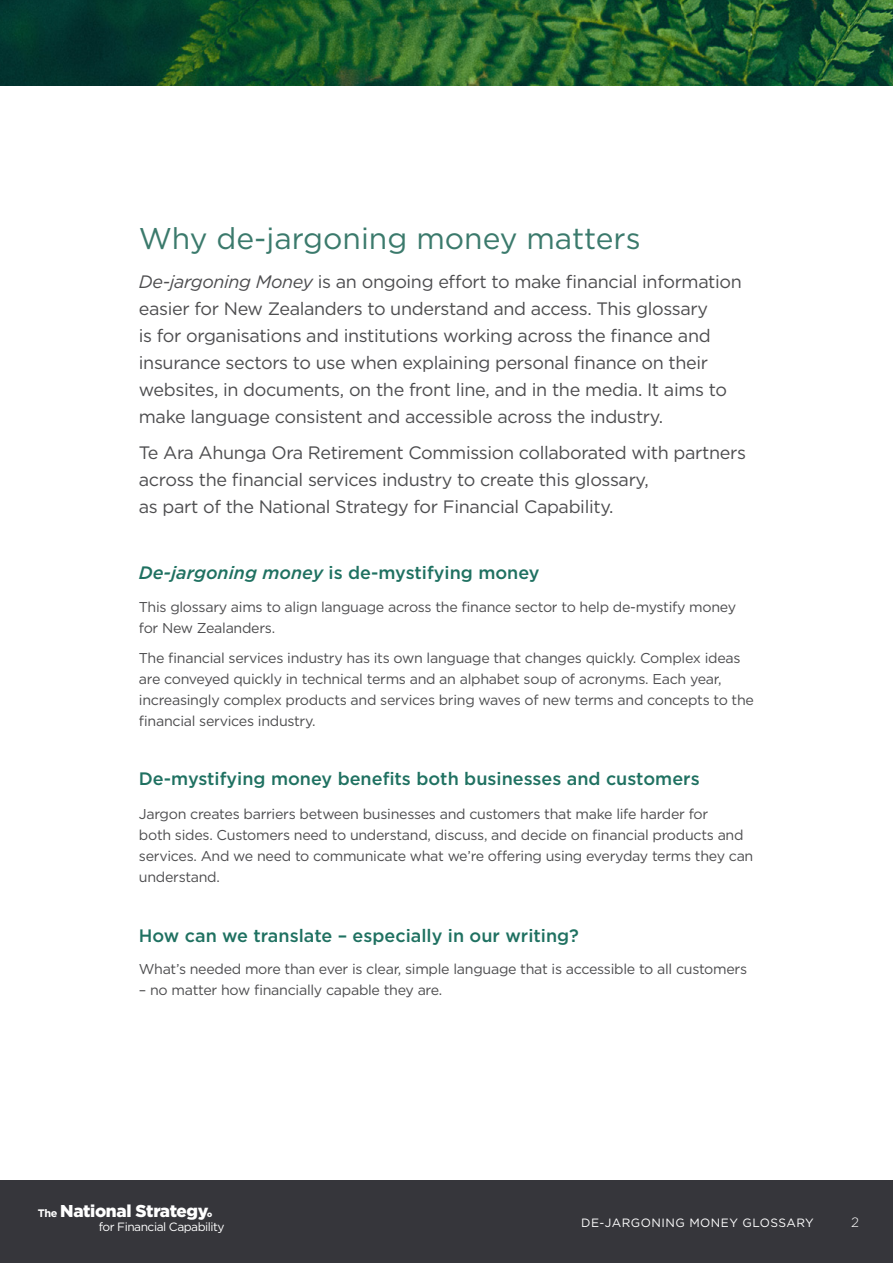
<style>
.page{position:relative;width:893px;height:1263px;background:#fff}
.page>*{position:absolute;margin:0;border:0;box-sizing:border-box;transform-origin:0 0}
.t1{font:30px "Gotham";color:#3b7a6c}
.t2{font:18px/27px "Gotham";letter-spacing:-.02em;color:#4d4d4f}
.t3{font:500 18px "Gotham";color:#1f7161}
.t4{font:900 17.1px "Gotham";letter-spacing:-.02em;color:#fff}
.t5{font:14.25px/21px "Gotham";letter-spacing:-.02em;color:#4d4d4f}
.t6{font:300 13.5px "Gotham";color:#fff}
.t7{font:12px "Gotham";letter-spacing:.04em;color:#fff}
.t8{font:12px "Gotham";letter-spacing:-.04em;color:#fff}
.t9{font:900 6.3px "Gotham";color:#fff}
.s1{font-style:italic}
.s2{font-weight:700;font-size:10.95px}
</style>
<div class="page">
<img style="left:0;top:0;width:893px;height:85px">
<div style="left:0;top:1180px;width:893px;height:83px;background:#36363b"></div>
<h1 class="t1" style="left:139px;top:220px;width:503px">Why de-jargoning money matters</h1>
<p class="t2" style="left:139px;top:268px;width:604px"><span class="s1">De-jargoning Money</span> is an ongoing effort to make financial information easier for New Zealanders to understand and access. This glossary<br>is for organisations and institutions working across the finance and insurance sectors to use when explaining personal finance on their websites, in documents, on the front line, and in the media. It aims to make language consistent and accessible across the industry.</p>
<p class="t2" style="left:139px;top:439px;width:609px">Te Ara Ahunga Ora Retirement Commission collaborated with partners across the financial services industry to create this glossary,<br>as part of the National Strategy for Financial Capability.</p>
<p class="t3" style="left:139px;top:560px;width:402px"><span class="s1">De-jargoning money</span> is de-mystifying money</p>
<p class="t5" style="left:139px;top:596px;width:599px">This glossary aims to align language across the finance sector to help de-mystify money for New Zealanders.</p>
<p class="t5" style="left:139px;top:647px;width:617px">The financial services industry has its own language that changes quickly. Complex ideas are conveyed quickly in technical terms and an alphabet soup of acronyms. Each year, increasingly complex products and services bring waves of new terms and concepts to the financial services industry.</p>
<p class="t3" style="left:139px;top:767px;width:562px">De-mystifying money benefits both businesses and customers</p>
<p class="t5" style="left:139px;top:803px;width:616px">Jargon creates barriers between businesses and customers that make life harder for<br>both sides. Customers need to understand, discuss, and decide on financial products and services. And we need to communicate what we’re offering using everyday terms they can understand.</p>
<p class="t3" style="left:139px;top:924px;width:442px">How can we translate – especially in our writing?</p>
<p class="t5" style="left:139px;top:958px;width:610px">What’s needed more than ever is clear, simple language that is accessible to all customers</p>
<p class="t5" style="left:139px;top:979px;width:305px">– no matter how financially capable they are.</p>
<p class="t4" style="left:38px;top:1199px;width:172px"><span class="s2">The</span> National Strategy</p>
<p class="t9" style="left:207px;top:1210px;width:7px">Ο</p>
<p class="t8" style="left:99px;top:1219px;width:127px">for Financial Capability</p>
<p class="t7" style="left:581px;top:1215px;width:234px">DE-JARGONING MONEY GLOSSARY</p>
<p class="t6" style="left:851px;top:1213px;width:9px">2</p>
</div>
